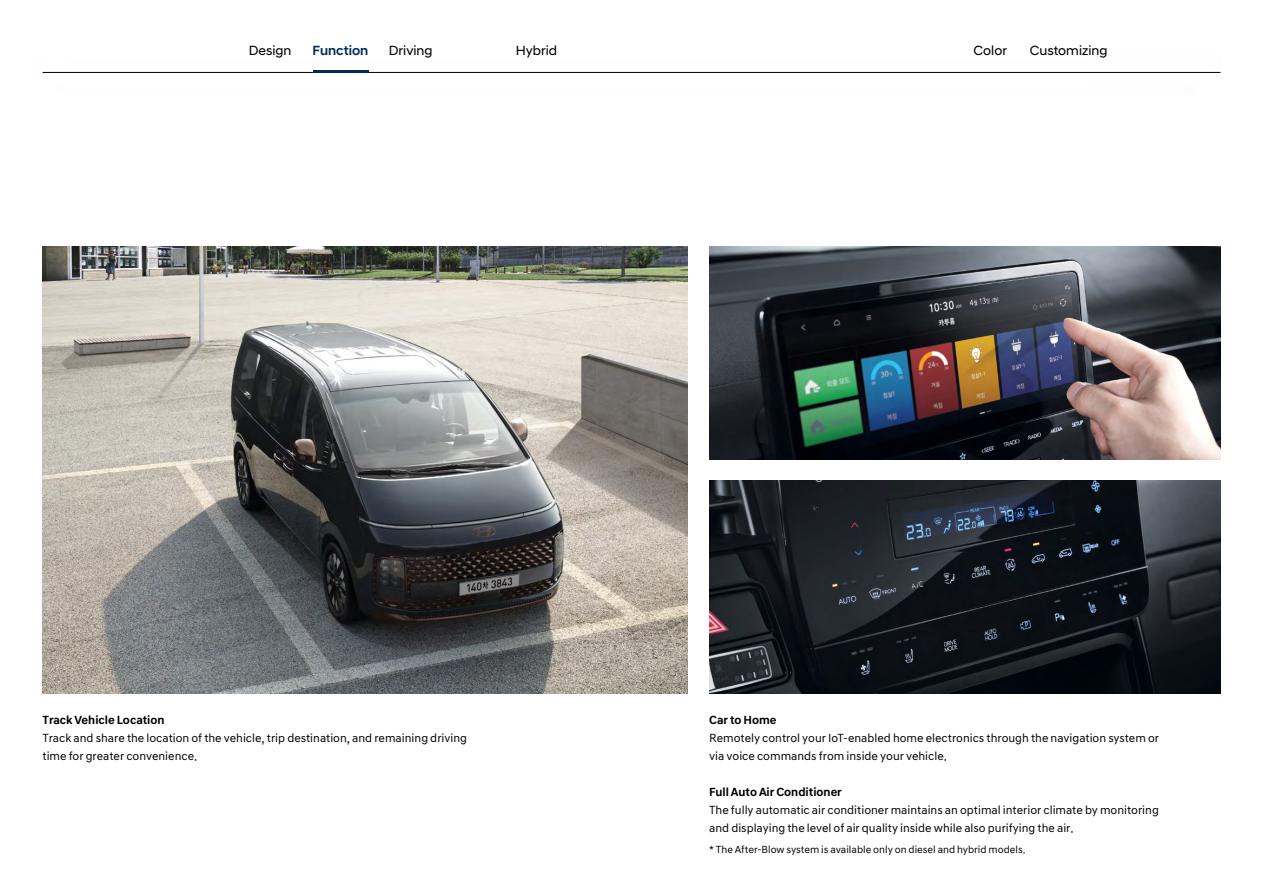
<style>
.page{position:relative;width:1263px;height:893px;background:#fff}
.page>*{position:absolute;margin:0;border:0;box-sizing:border-box;transform-origin:0 0}
.t1{font:13.5px "Hyundai Sans Head KROTF Regular";color:#000}
.t2{font:13.5px "Hyundai Sans Head KROTF Medium";color:#002b5e}
.t3{font:12px/18px "Hyundai Sans Text KROTF Regular";color:#000}
.t4{font:12px "Hyundai Sans Text KROTF Bold";color:#000}
.t5{font:10.5px "Hyundai Sans Text KROTF Regular";color:#000}
</style>
<div class="page">
<img style="left:709px;top:480px;width:511px;height:213px">
<img style="left:43px;top:247px;width:644px;height:446px">
<img style="left:709px;top:247px;width:511px;height:212px">
<hr style="left:43px;top:72px;width:1177px;height:1px;background:#000">
<hr style="left:313px;top:70px;width:56px;height:3px;background:#002b5e">
<p class="t1" style="left:249px;top:43px;width:44px">Design</p>
<p class="t2" style="left:313px;top:43px;width:57px">Function</p>
<p class="t1" style="left:389px;top:43px;width:45px">Driving</p>
<p class="t1" style="left:516px;top:43px;width:43px">Hybrid</p>
<p class="t1" style="left:974px;top:43px;width:35px">Color</p>
<p class="t1" style="left:1030px;top:43px;width:79px">Customizing</p>
<p class="t4" style="left:43px;top:712px;width:124px">Track Vehicle Location</p>
<p class="t3" style="left:43px;top:729px;width:426px">Track and share the location of the vehicle, trip destination, and remaining driving time for greater convenience.</p>
<p class="t4" style="left:709px;top:712px;width:69px">Car to Home</p>
<p class="t3" style="left:709px;top:729px;width:451px">Remotely control your IoT-enabled home electronics through the navigation system or via voice commands from inside your vehicle.</p>
<p class="t4" style="left:709px;top:784px;width:134px">Full Auto Air Conditioner</p>
<p class="t3" style="left:709px;top:801px;width:451px">The fully automatic air conditioner maintains an optimal interior climate by monitoring and displaying the level of air quality inside while also purifying the air.</p>
<p class="t5" style="left:709px;top:843px;width:318px">* The After-Blow system is available only on diesel and hybrid models.</p>
</div>
